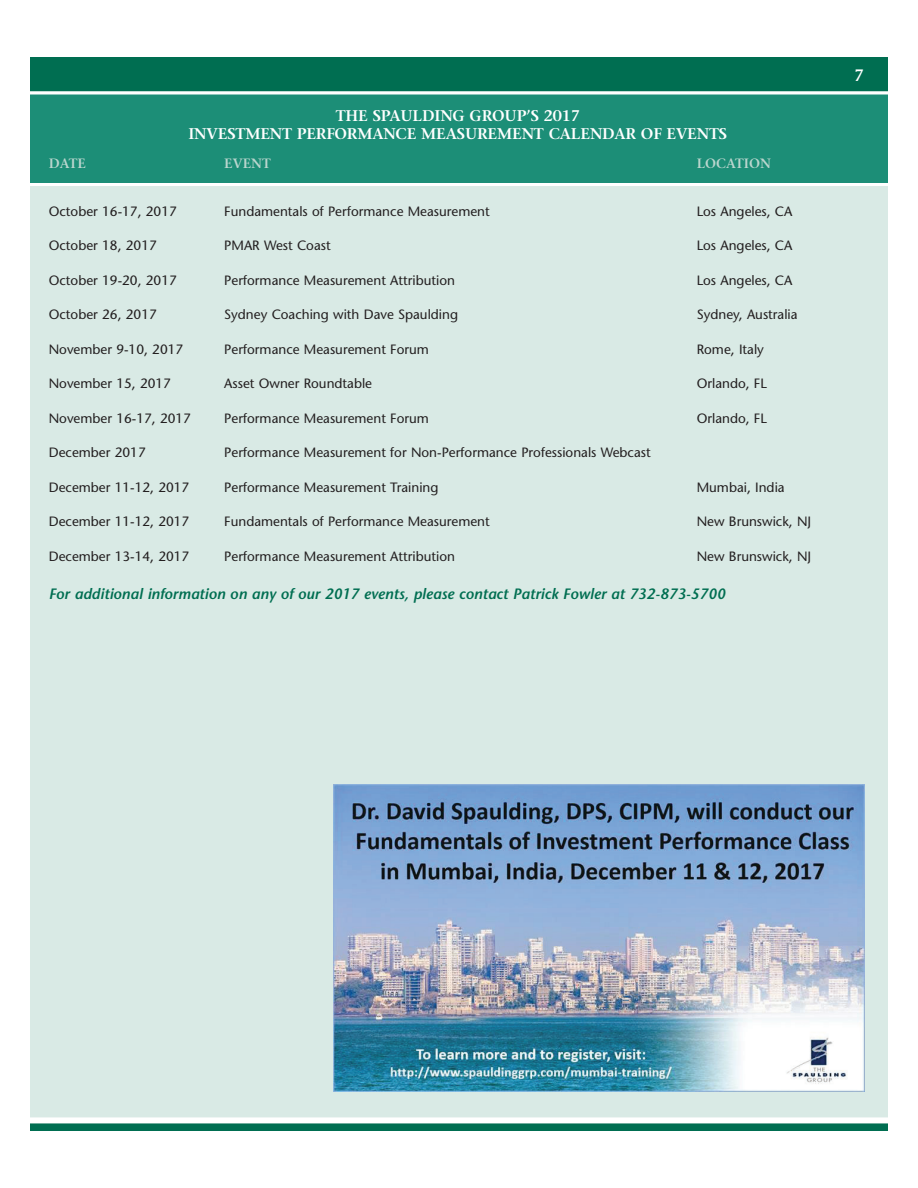
<style>
.page{position:relative;width:918px;height:1188px;background:#fff}
.page>*{position:absolute;margin:0;border:0;box-sizing:border-box;transform-origin:0 0}
.t1{font:600 16.5px "Stone Serif";color:#fff}
.t2{font:600 15.45px/18.6px "Stone Serif";letter-spacing:-.01em;color:#fff;text-align:center}
.t3{font:italic 600 15px "Stone Sans";color:#006e51}
.t4{font:13.5px "Stone Sans";color:#231f20}
.t5{font:600 13.5px "Stone Serif";color:#bad6ce}
</style>
<div class="page">
<div style="left:27px;top:54px;width:864px;height:40px;background:#006e51;border:3px solid #fff"></div>
<div style="left:27px;top:1120px;width:864px;height:14px;background:#006e51;border:3px solid #fff"></div>
<div style="left:27px;top:122px;width:864px;height:998px;background:#d9eae5;border:3px solid #fff"></div>
<div style="left:27px;top:92px;width:864px;height:94px;background:#1c8e77;border:3px solid #fff"></div>
<img style="left:333px;top:784px;width:531px;height:308px">
<p class="t2" style="left:188px;top:106px;width:540px">THE SPAULDING GROUP’S 2017<br>INVESTMENT PERFORMANCE MEASUREMENT CALENDAR OF EVENTS</p>
<p class="t5" style="left:49px;top:155px;width:39px">DATE</p>
<p class="t5" style="left:224px;top:155px;width:48px">EVENT</p>
<p class="t5" style="left:697px;top:155px;width:76px">LOCATION</p>
<p class="t4" style="left:49px;top:203px;width:130px">October 16-17, 2017</p>
<p class="t4" style="left:224px;top:203px;width:267px">Fundamentals of Performance Measurement</p>
<p class="t4" style="left:697px;top:203px;width:97px">Los Angeles, CA</p>
<p class="t4" style="left:49px;top:237px;width:110px">October 18, 2017</p>
<p class="t4" style="left:224px;top:237px;width:108px">PMAR West Coast</p>
<p class="t4" style="left:697px;top:237px;width:97px">Los Angeles, CA</p>
<p class="t4" style="left:49px;top:272px;width:130px">October 19-20, 2017</p>
<p class="t4" style="left:224px;top:272px;width:232px">Performance Measurement Attribution</p>
<p class="t4" style="left:697px;top:272px;width:97px">Los Angeles, CA</p>
<p class="t4" style="left:49px;top:306px;width:110px">October 26, 2017</p>
<p class="t4" style="left:224px;top:306px;width:235px">Sydney Coaching with Dave Spaulding</p>
<p class="t4" style="left:697px;top:306px;width:102px">Sydney, Australia</p>
<p class="t4" style="left:49px;top:341px;width:136px">November 9-10, 2017</p>
<p class="t4" style="left:224px;top:341px;width:206px">Performance Measurement Forum</p>
<p class="t4" style="left:697px;top:341px;width:69px">Rome, Italy</p>
<p class="t4" style="left:49px;top:375px;width:124px">November 15, 2017</p>
<p class="t4" style="left:224px;top:375px;width:149px">Asset Owner Roundtable</p>
<p class="t4" style="left:697px;top:375px;width:72px">Orlando, FL</p>
<p class="t4" style="left:49px;top:410px;width:144px">November 16-17, 2017</p>
<p class="t4" style="left:224px;top:410px;width:206px">Performance Measurement Forum</p>
<p class="t4" style="left:697px;top:410px;width:72px">Orlando, FL</p>
<p class="t4" style="left:49px;top:444px;width:99px">December 2017</p>
<p class="t4" style="left:224px;top:444px;width:428px">Performance Measurement for Non-Performance Professionals Webcast</p>
<p class="t4" style="left:49px;top:479px;width:142px">December 11-12, 2017</p>
<p class="t4" style="left:224px;top:479px;width:216px">Performance Measurement Training</p>
<p class="t4" style="left:697px;top:479px;width:89px">Mumbai, India</p>
<p class="t4" style="left:49px;top:513px;width:142px">December 11-12, 2017</p>
<p class="t4" style="left:224px;top:513px;width:267px">Fundamentals of Performance Measurement</p>
<p class="t4" style="left:697px;top:513px;width:116px">New Brunswick, NJ</p>
<p class="t4" style="left:49px;top:548px;width:142px">December 13-14, 2017</p>
<p class="t4" style="left:224px;top:548px;width:232px">Performance Measurement Attribution</p>
<p class="t4" style="left:697px;top:548px;width:116px">New Brunswick, NJ</p>
<p class="t3" style="left:49px;top:584px;width:678px">For additional information on any of our 2017 events, please contact Patrick Fowler at 732-873-5700</p>
<p class="t1" style="left:854px;top:65px;width:11px">7</p>
</div>
